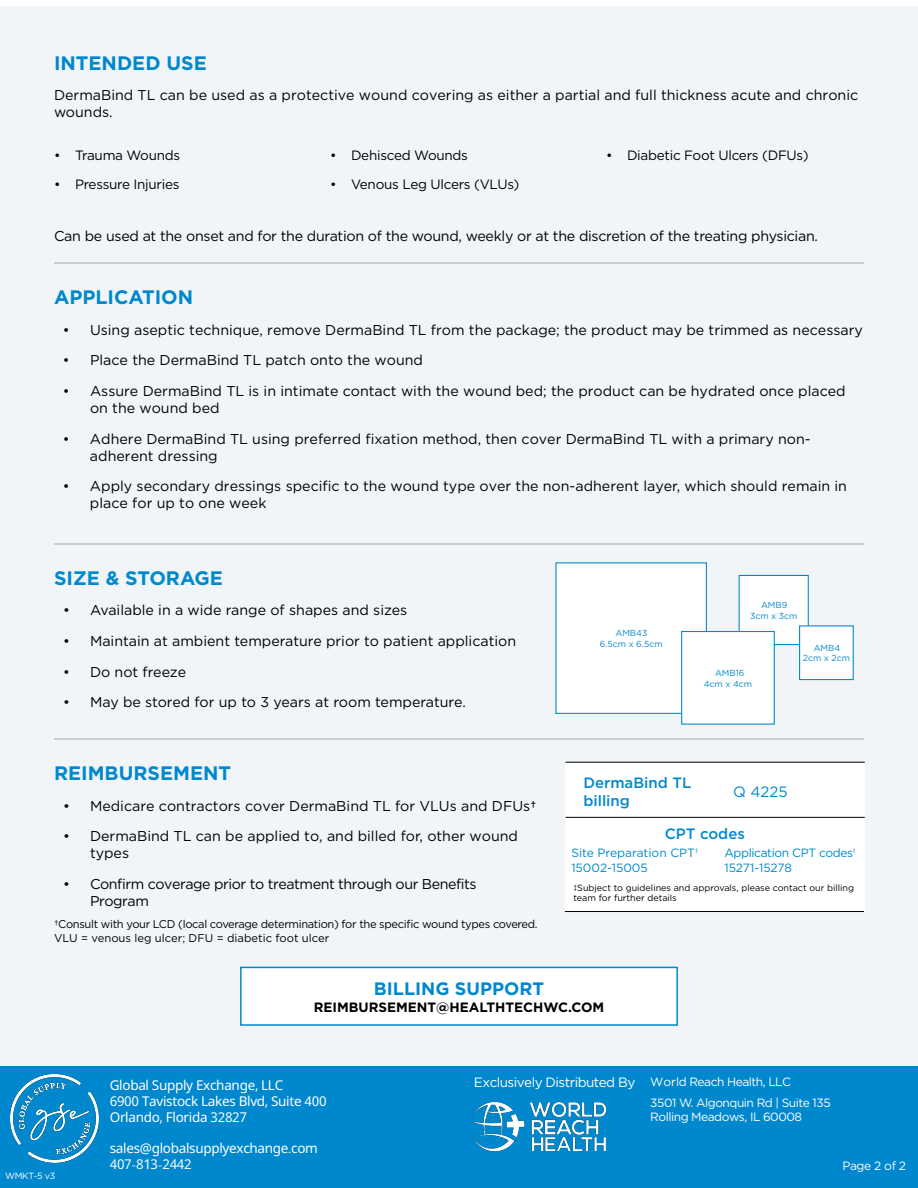
<style>
.page{position:relative;width:918px;height:1188px;background:#fff}
.page>*{position:absolute;margin:0;border:0;box-sizing:border-box;transform-origin:0 0}
.t1{font:700 19.5px "Gotham";color:#0088ce}
.t2{font:700 18px "Gotham";color:#0088ce}
.t3{font:500 15px/17.9px "Gotham";color:#0088ce}
.t4{font:15px "Gotham";color:#0088ce}
.t5{font:14.25px/17.1px "Gotham";color:#000}
.t6{font:14.25px "Gotham";letter-spacing:-.02em;color:#000}
.t7{font:14.25px/17.1px "Gotham";letter-spacing:-.03em;color:#000}
.t8{font:13.5px/16.2px "Noto Sans Oriya";letter-spacing:-.02em;color:#fff}
.t9{font:13.5px "Gotham";letter-spacing:-.02em;color:#000}
.t10{font:700 13.5px "Gotham";color:#000}
.t11{font:13.5px "Gotham";letter-spacing:-.04em;color:#fff}
.t12{font:12px/21px "Gotham";letter-spacing:-.04em;color:#fff}
.t13{font:12px/14.4px "Gotham";letter-spacing:-.03em;color:#0088ce}
.t14{font:12px/14.4px "Gotham";letter-spacing:-.01em;color:#0088ce}
.t15{font:11.25px/13.5px "Gotham";letter-spacing:-.03em;color:#000}
.t16{font:9px/10.8px "Gotham";color:#000}
.t17{font:9px "Gotham";letter-spacing:-.035em;color:#fff}
.t18{font:8.7px/10.5px "Gotham";color:#0088ce;text-align:center}
.s1{font-weight:500}
.s2{font-family:"Minion Pro"}
</style>
<div class="page">
<div style="left:0;top:6px;width:918px;height:1182px;background:#f1f5f7"></div>
<hr style="left:54px;top:263px;width:810px;height:1px;background:#cbcdce">
<hr style="left:54px;top:543px;width:810px;height:2px;background:#cbcdce">
<hr style="left:54px;top:739px;width:810px;height:1px;background:#cbcdce">
<div style="left:240px;top:967px;width:438px;height:59px;background:#fff;border:2px solid #0088ce"></div>
<hr style="left:566px;top:762px;width:299px;height:1px;background:#000">
<div style="left:566px;top:763px;width:299px;height:149px;background:#fff"></div>
<hr style="left:566px;top:817px;width:299px;height:1px;background:#000">
<hr style="left:565px;top:911px;width:299px;height:1px;background:#000">
<div style="left:556px;top:563px;width:150px;height:150px;background:#fff"></div>
<div style="left:555px;top:562px;width:152px;height:152px;border:1px solid #0088ce"></div>
<div style="left:739px;top:575px;width:69px;height:70px;background:#fff"></div>
<div style="left:739px;top:575px;width:70px;height:70px;border:1px solid #0088ce"></div>
<div style="left:682px;top:632px;width:92px;height:92px;background:#fff"></div>
<div style="left:681px;top:631px;width:94px;height:94px;border:1px solid #0088ce"></div>
<div style="left:800px;top:626px;width:53px;height:54px;background:#fff"></div>
<div style="left:799px;top:625px;width:55px;height:55px;border:1px solid #0088ce"></div>
<div style="left:0;top:1066px;width:916px;height:122px;background:#0088ce"></div>
<img style="left:471px;top:1102px;width:135px;height:50px">
<img style="left:11px;top:1075px;width:87px;height:87px">
<h1 class="t1" style="left:54px;top:50px;width:154px">INTENDED USE</h1>
<p class="t5" style="left:54px;top:86px;width:806px">DermaBind TL can be used as a protective wound covering as either a partial and full thickness acute and chronic wounds.</p>
<p class="t9" style="left:54px;top:146px;width:128px">• Trauma Wounds</p>
<p class="t9" style="left:54px;top:176px;width:127px">• Pressure Injuries</p>
<p class="t9" style="left:330px;top:146px;width:139px">• Dehisced Wounds</p>
<p class="t9" style="left:330px;top:176px;width:191px">• Venous Leg Ulcers (VLUs)</p>
<p class="t9" style="left:606px;top:146px;width:204px">• Diabetic Foot Ulcers (DFUs)</p>
<p class="t6" style="left:54px;top:227px;width:766px">Can be used at the onset and for the duration of the wound, weekly or at the discretion of the treating physician.</p>
<h1 class="t1" style="left:54px;top:284px;width:141px">APPLICATION</h1>
<p class="t5" style="left:63px;top:321px;width:802px">• Using aseptic technique, remove DermaBind TL from the package; the product may be trimmed as necessary</p>
<p class="t5" style="left:63px;top:351px;width:362px">• Place the DermaBind TL patch onto the wound</p>
<p class="t5" style="left:90px;top:382px;width:757px;text-indent:-27px">• Assure DermaBind TL is in intimate contact with the wound bed; the product can be hydrated once placed on the wound bed</p>
<p class="t5" style="left:90px;top:430px;width:722px;text-indent:-27px">• Adhere DermaBind TL using preferred fixation method, then cover DermaBind TL with a primary non&shy;adherent dressing</p>
<p class="t5" style="left:90px;top:477px;width:759px;text-indent:-27px">• Apply secondary dressings specific to the wound type over the non-adherent layer, which should remain in place for up to one week</p>
<h1 class="t1" style="left:54px;top:565px;width:170px">SIZE &amp; STORAGE</h1>
<p class="t5" style="left:63px;top:602px;width:346px">• Available in a wide range of shapes and sizes</p>
<p class="t5" style="left:63px;top:632px;width:455px">• Maintain at ambient temperature prior to patient application</p>
<p class="t5" style="left:63px;top:663px;width:125px">• Do not freeze</p>
<p class="t5" style="left:63px;top:693px;width:404px">• May be stored for up to 3 years at room temperature.</p>
<h1 class="t1" style="left:54px;top:760px;width:179px">REIMBURSEMENT</h1>
<p class="t5" style="left:63px;top:797px;width:475px">• Medicare contractors cover DermaBind TL for VLUs and DFUs<span class="s1">†</span></p>
<p class="t5" style="left:90px;top:827px;width:430px;text-indent:-27px">• DermaBind TL can be applied to, and billed for, other wound types</p>
<p class="t7" style="left:90px;top:875px;width:388px;text-indent:-27px">• Confirm coverage prior to treatment through our Benefits<br>Program</p>
<p class="t15" style="left:54px;top:917px;width:485px">†Consult with your LCD (local coverage determination) for the specific wound types covered.<br>VLU = venous leg ulcer; DFU = diabetic foot ulcer</p>
<p class="t2" style="left:374px;top:976px;width:172px">BILLING SUPPORT</p>
<p class="t18" style="left:600px;top:628px;width:64px">AMB43<br>6.5cm x 6.5cm</p>
<p class="t18" style="left:750px;top:600px;width:49px">AMB9<br>3cm x 3cm</p>
<p class="t18" style="left:704px;top:668px;width:50px">AMB16<br>4cm x 4cm</p>
<p class="t18" style="left:803px;top:642px;width:49px">AMB4<br>2cm x 2cm</p>
<p class="t3" style="left:583px;top:774px;width:109px">DermaBind TL billing</p>
<p class="t3" style="left:665px;top:824px;width:82px">CPT codes</p>
<p class="t4" style="left:733px;top:782px;width:56px">Q 4225</p>
<p class="t14" style="left:571px;top:845px;width:128px">Site Preparation CPT<sup>‡<br></sup>15002-15005</p>
<p class="t13" style="left:724px;top:845px;width:133px">Application CPT codes<sup>‡<br></sup>15271-15278</p>
<p class="t16" style="left:573px;top:882px;width:282px">‡Subject to guidelines and approvals, please contact our billing team for further details</p>
<p class="t17" style="left:5px;top:1170px;width:52px">WMKT-5 v3</p>
<p class="t10" style="left:314px;top:998px;width:292px">REIMBURSEMENT@HEALTHTECHWC.COM</p>
<p class="t8" style="left:110px;top:1077px;width:175px">Global Supply Exchange, LLC</p>
<p class="t11" style="left:474px;top:1073px;width:163px">Exclusively Distributed By</p>
<p class="t8" style="left:110px;top:1093px;width:218px">6900 Tavistock Lakes Blvd, Suite 400<br>Orlando, Florida 32827</p>
<p class="t8" style="left:110px;top:1140px;width:210px">sales@globalsupplyexchange.com<br>407<span class="s2">-</span>813<span class="s2">-</span>2442</p>
<p class="t12" style="left:650px;top:1071px;width:182px">World Reach Health, LLC<br>3501 W. Algonquin Rd | Suite 135</p>
<p class="t12" style="left:650px;top:1106px;width:153px">Rolling Meadows, IL 60008</p>
<p class="t12" style="left:842px;top:1155px;width:65px">Page 2 of 2</p>
</div>
